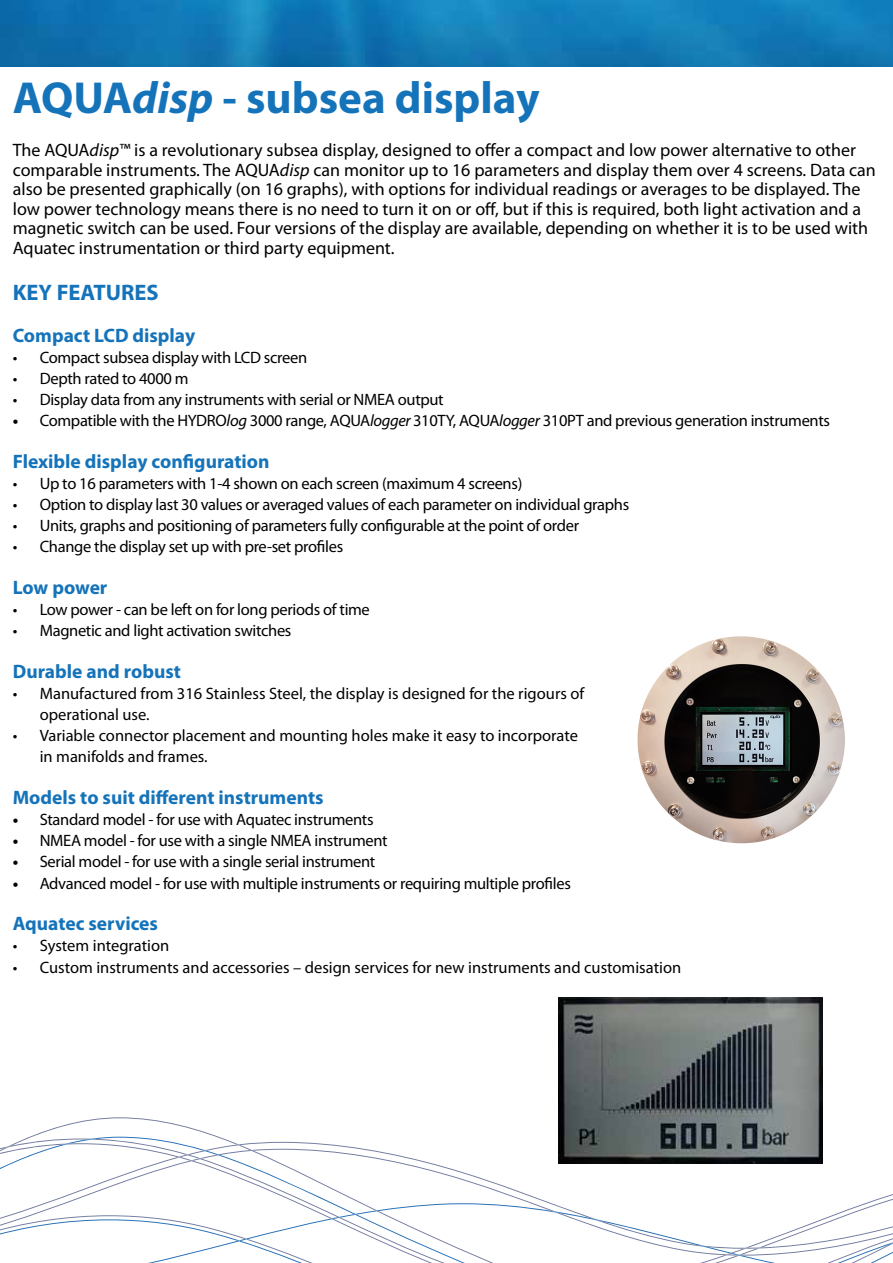
<style>
.page{position:relative;width:893px;height:1263px;background:#fff}
.page>*{position:absolute;margin:0;border:0;box-sizing:border-box;transform-origin:0 0}
.t1{font:700 45px "Myriad Pro";color:#1573ba}
.t2{font:700 22.5px "Myriad Pro";color:#1573ba}
.t3{font:700 19.5px "Myriad Pro";color:#1573ba}
.t4{font:18px/19.5px "Myriad Pro";color:#000}
.t5{font:16.5px "Myriad Pro";letter-spacing:-.02em;color:#000}
.t6{font:16.5px/21px "Myriad Pro";color:#000}
.s1{font-style:italic}
.s2{font-weight:700}
</style>
<div class="page">
<svg style="left:0;top:1138px;width:893px;height:125px"></svg>
<img style="left:0;top:0;width:893px;height:67px">
<img style="left:558px;top:998px;width:264px;height:166px">
<img style="left:637px;top:636px;width:208px;height:208px">
<h1 class="t1" style="left:13px;top:69px;width:528px">AQUA<span class="s1">disp</span> - subsea display</h1>
<p class="t4" style="left:13px;top:140px;width:865px">The AQUA<span class="s1">disp</span>™ is a revolutionary subsea display, designed to offer a compact and low power alternative to other comparable instruments. The AQUA<span class="s1">disp</span> can monitor up to 16 parameters and display them over 4 screens. Data can also be presented graphically (on 16 graphs), with options for individual readings or averages to be displayed. The low power technology means there is no need to turn it on or off, but if this is required, both light activation and a magnetic switch can be used. Four versions of the display are available, depending on whether it is to be used with Aquatec instrumentation or third party equipment.</p>
<h2 class="t2" style="left:13px;top:278px;width:147px">KEY FEATURES</h2>
<p class="t3" style="left:13px;top:323px;width:184px">Compact LCD display</p>
<p class="t5" style="left:13px;top:348px;width:296px">• Compact subsea display with LCD screen</p>
<p class="t5" style="left:13px;top:369px;width:177px">• Depth rated to 4000 m</p>
<p class="t5" style="left:13px;top:390px;width:432px">• Display data from any instruments with serial or NMEA output</p>
<p class="t5" style="left:13px;top:411px;width:819px"><span class="s2">•</span> Compatible with the HYDRO<span class="s1">log</span> 3000 range, AQUA<span class="s1">logger</span> 310TY, AQUA<span class="s1">logger</span> 310PT and previous generation instruments</p>
<p class="t3" style="left:13px;top:449px;width:258px">Flexible display configuration</p>
<p class="t5" style="left:13px;top:474px;width:511px">• Up to 16 parameters with 1-4 shown on each screen (maximum 4 screens)</p>
<p class="t5" style="left:13px;top:495px;width:618px">• Option to display last 30 values or averaged values of each parameter on individual graphs</p>
<p class="t5" style="left:13px;top:516px;width:568px">• Units, graphs and positioning of parameters fully configurable at the point of order</p>
<p class="t5" style="left:13px;top:537px;width:332px">• Change the display set up with pre-set profiles</p>
<p class="t3" style="left:13px;top:575px;width:96px">Low power</p>
<p class="t5" style="left:13px;top:600px;width:359px">• Low power - can be left on for long periods of time</p>
<p class="t5" style="left:13px;top:621px;width:280px">• Magnetic and light activation switches</p>
<p class="t3" style="left:13px;top:659px;width:170px">Durable and robust</p>
<p class="t6" style="left:40px;top:683px;width:546px;text-indent:-27px">• Manufactured from 316 Stainless Steel, the display is designed for the rigours of operational use.</p>
<p class="t6" style="left:40px;top:725px;width:540px;text-indent:-27px">• Variable connector placement and mounting holes make it easy to incorporate in manifolds and frames.</p>
<p class="t3" style="left:13px;top:785px;width:312px">Models to suit different instruments</p>
<p class="t5" style="left:13px;top:810px;width:362px"><span class="s2">•</span> Standard model - for use with Aquatec instruments</p>
<p class="t5" style="left:13px;top:831px;width:376px"><span class="s2">•</span> NMEA model - for use with a single NMEA instrument</p>
<p class="t5" style="left:13px;top:852px;width:364px"><span class="s2">•</span> Serial model - for use with a single serial instrument</p>
<p class="t5" style="left:13px;top:873px;width:560px"><span class="s2">•</span> Advanced model - for use with multiple instruments or requiring multiple profiles</p>
<p class="t3" style="left:13px;top:911px;width:147px">Aquatec services</p>
<p class="t5" style="left:13px;top:936px;width:158px">• System integration</p>
<p class="t6" style="left:13px;top:956px;width:670px">• Custom instruments and accessories – design services for new instruments and customisation</p>
</div>
